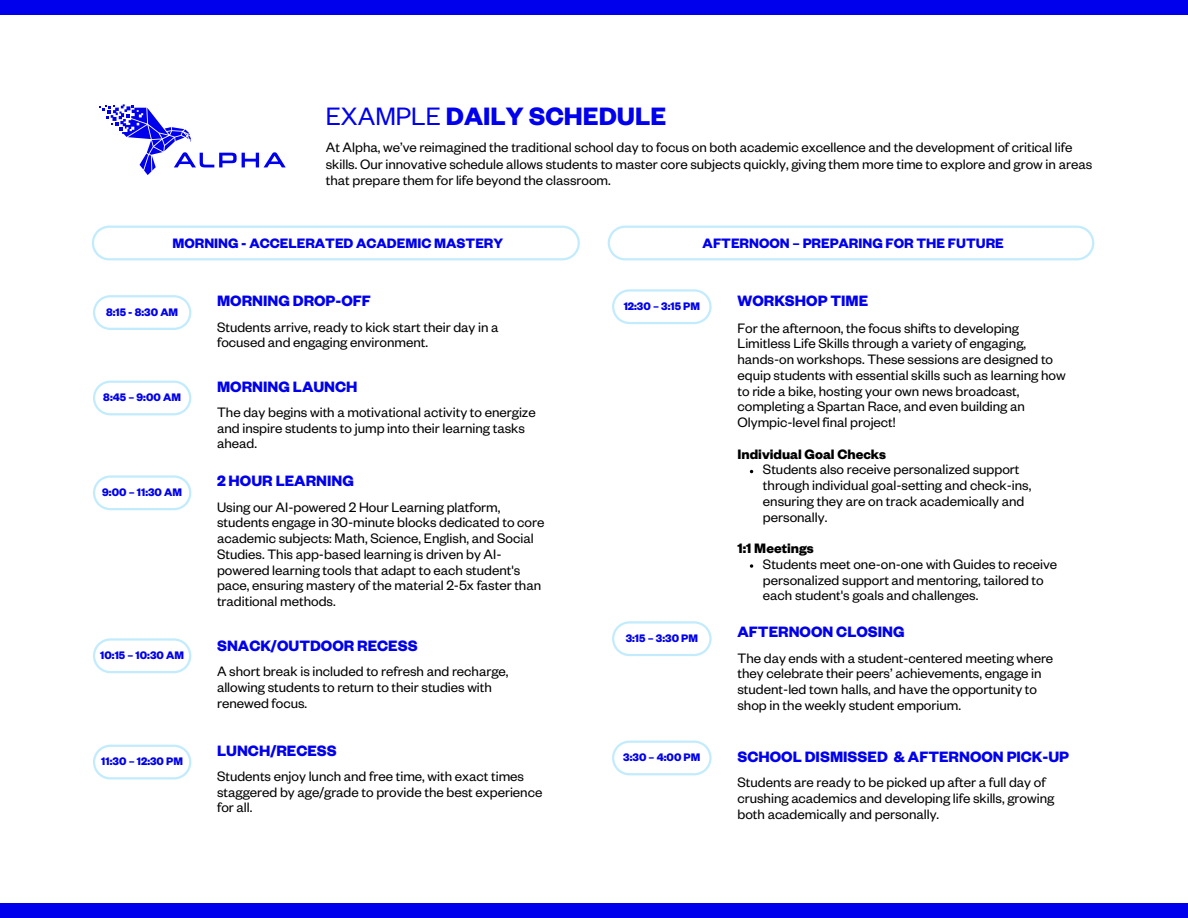
<style>
.page{position:relative;width:1188px;height:918px;background:#fff}
.page>*{position:absolute;margin:0;border:0;box-sizing:border-box;transform-origin:0 0}
.t1{font:700 27.6px "Founders Grotesk";color:#0000ed}
.t2{font:700 16.5px "Founders Grotesk";color:#0000ed}
.t3{font:15px/15.8px "Founders Grotesk";color:#000}
.t4{font:700 15px "Founders Grotesk";color:#0000ed}
.t5{font:700 15px "Founders Grotesk";color:#000}
.t6{font:700 12px "Founders Grotesk";color:#0000ed}
.s1{font-weight:400}
</style>
<div class="page">
<div style="left:0;top:904px;width:1188px;height:14px;background:#0000ed"></div>
<svg style="left:99px;top:104px;width:187px;height:71px"></svg>
<svg style="left:92px;top:226px;width:488px;height:34px"></svg>
<svg style="left:93px;top:295px;width:98px;height:35px"></svg>
<svg style="left:93px;top:381px;width:98px;height:34px"></svg>
<svg style="left:93px;top:475px;width:98px;height:35px"></svg>
<svg style="left:93px;top:638px;width:98px;height:35px"></svg>
<svg style="left:93px;top:745px;width:98px;height:35px"></svg>
<svg style="left:608px;top:226px;width:486px;height:34px"></svg>
<svg style="left:612px;top:289px;width:100px;height:35px"></svg>
<svg style="left:612px;top:621px;width:100px;height:35px"></svg>
<svg style="left:612px;top:741px;width:100px;height:34px"></svg>
<svg style="left:750px;top:564px;width:3px;height:4px"></svg>
<div style="left:0;top:0;width:1188px;height:14px;background:#0000ed"></div>
<p class="t1" style="left:326px;top:108px;width:342px"><span class="s1">EXAMPLE</span> DAILY SCHEDULE</p>
<h1 class="t3" style="left:326px;top:142px;width:768px;line-height:16.4px">At Alpha, we’ve reimagined the traditional school day to focus on both academic excellence and the development of critical life skills. Our innovative schedule allows students to master core subjects quickly, giving them more time to explore and grow in areas that prepare them for life beyond the classroom.</h1>
<p class="t4" style="left:172px;top:238px;width:332px">MORNING - ACCELERATED ACADEMIC MASTERY</p>
<h4 class="t6" style="left:106px;top:308px;width:74px">8:15 - 8:30 AM</h4>
<h2 class="t6" style="left:103px;top:394px;width:79px">8:45 – 9:00 AM</h2>
<p class="t6" style="left:102px;top:488px;width:81px">9:00 – 11:30 AM</p>
<h2 class="t6" style="left:100px;top:651px;width:85px">10:15 – 10:30 AM</h2>
<h4 class="t6" style="left:101px;top:757px;width:83px">11:30 – 12:30 PM</h4>
<h2 class="t2" style="left:217px;top:296px;width:155px">MORNING DROP-OFF</h2>
<h4 class="t3" style="left:217px;top:322px;width:283px">Students arrive, ready to kick start their day in a focused and engaging environment.</h4>
<p class="t2" style="left:217px;top:381px;width:142px">MORNING LAUNCH</p>
<h2 class="t3" style="left:217px;top:407px;width:320px">The day begins with a motivational activity to energize and inspire students to jump into their learning tasks ahead.</h2>
<h4 class="t2" style="left:217px;top:476px;width:138px">2 HOUR LEARNING</h4>
<p class="t3" style="left:217px;top:502px;width:329px">Using our AI-powered 2 Hour Learning platform, students engage in 30-minute blocks dedicated to core academic subjects: Math, Science, English, and Social Studies. This app-based learning is driven by AI&shy;powered learning tools that adapt to each student's pace, ensuring mastery of the material 2-5x faster than traditional methods.</p>
<h2 class="t2" style="left:217px;top:641px;width:202px">SNACK/OUTDOOR RECESS</h2>
<h4 class="t3" style="left:217px;top:667px;width:293px">A short break is included to refresh and recharge, allowing students to return to their studies with renewed focus.</h4>
<h2 class="t2" style="left:217px;top:745px;width:121px">LUNCH/RECESS</h2>
<p class="t3" style="left:217px;top:771px;width:327px">Students enjoy lunch and free time, with exact times staggered by age/grade to provide the best experience for all.</p>
<h2 class="t4" style="left:703px;top:239px;width:303px">AFTERNOON – PREPARING FOR THE FUTURE</h2>
<p class="t6" style="left:624px;top:302px;width:78px">12:30 – 3:15 PM</p>
<h2 class="t6" style="left:626px;top:634px;width:74px">3:15 – 3:30 PM</h2>
<h4 class="t6" style="left:623px;top:753px;width:79px">3:30 – 4:00 PM</h4>
<h4 class="t2" style="left:738px;top:296px;width:132px">WORKSHOP TIME</h4>
<h3 class="t3" style="left:738px;top:323px;width:330px">For the afternoon, the focus shifts to developing Limitless Life Skills through a variety of engaging, hands-on workshops. These sessions are designed to equip students with essential skills such as learning how to ride a bike, hosting your own news broadcast, completing a Spartan Race, and even building an Olympic-level final project!</h3>
<p class="t5" style="left:738px;top:449px;width:150px">Individual Goal Checks</p>
<h3 class="t3" style="left:763px;top:465px;width:270px">Students also receive personalized support through individual goal-setting and check-ins, ensuring they are on track academically and personally.</h3>
<p class="t5" style="left:738px;top:544px;width:78px">1:1 Meetings</p>
<p class="t3" style="left:763px;top:559px;width:296px">Students meet one-on-one with Guides to receive personalized support and mentoring, tailored to each student's goals and challenges.</p>
<h2 class="t2" style="left:738px;top:627px;width:169px">AFTERNOON CLOSING</h2>
<h4 class="t3" style="left:738px;top:653px;width:317px">The day ends with a student-centered meeting where they celebrate their peers’ achievements, engage in student-led town halls, and have the opportunity to shop in the weekly student emporium.</h4>
<p class="t2" style="left:738px;top:752px;width:333px">SCHOOL DISMISSED &amp; AFTERNOON PICK-UP</p>
<h2 class="t3" style="left:738px;top:777px;width:318px">Students are ready to be picked up after a full day of crushing academics and developing life skills, growing both academically and personally.</h2>
</div>
